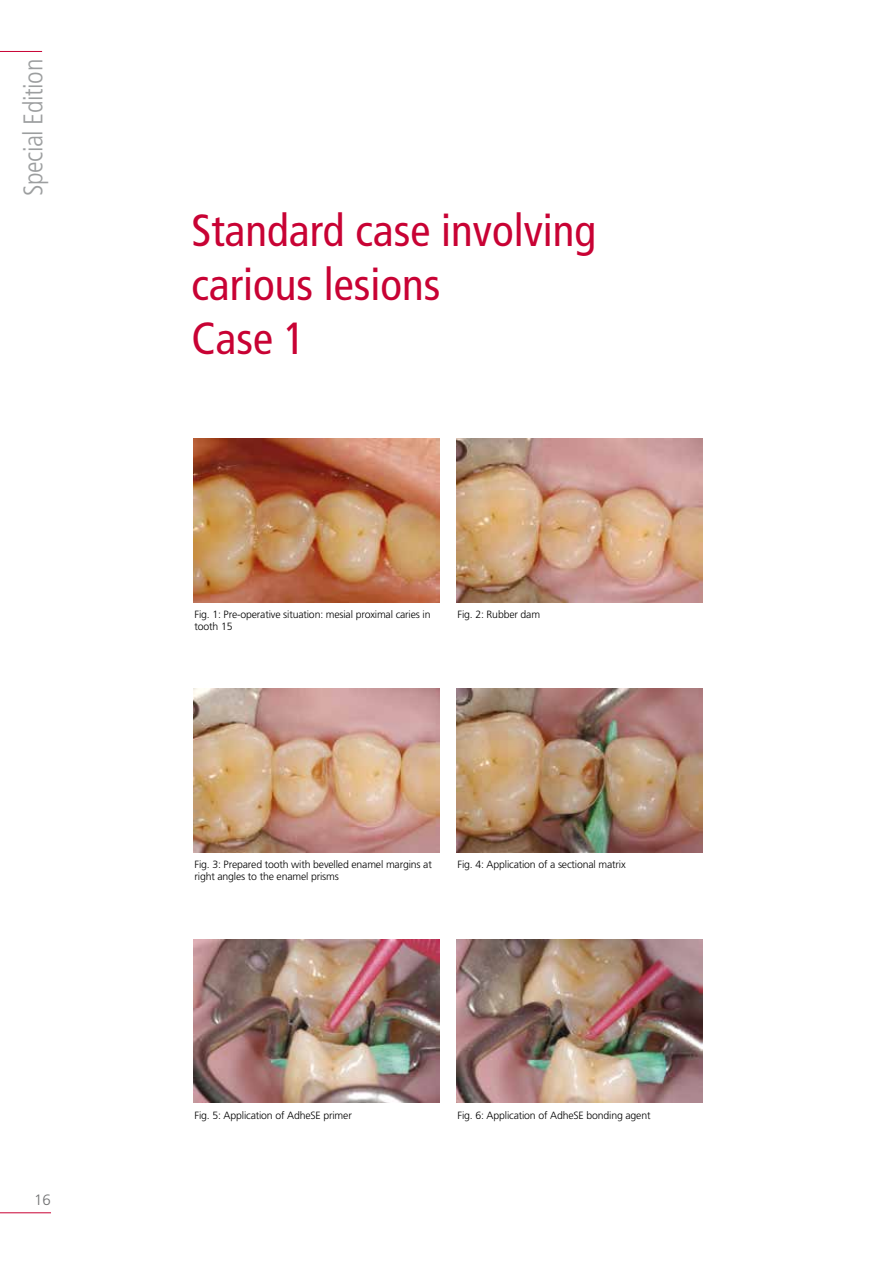
<style>
.page{position:relative;width:893px;height:1263px;background:#fff}
.page>*{position:absolute;margin:0;border:0;box-sizing:border-box;transform-origin:0 0}
.t1{font:condensed 45px/54px "Frutiger";color:#c80234}
.t2{font:300 condensed 27px "Frutiger";letter-spacing:-.015em;color:#9c9e9f}
.t3{font:300 15px "Frutiger";color:#707172}
.t4{font:300 10.5px/12px "Frutiger";letter-spacing:-.015em;color:#000}
</style>
<div class="page">
<hr style="left:0;top:51px;width:42px;height:1px;background:#c80234">
<img style="left:193px;top:439px;width:246px;height:163px">
<img style="left:457px;top:439px;width:245px;height:163px">
<img style="left:193px;top:689px;width:246px;height:163px">
<img style="left:457px;top:689px;width:245px;height:163px">
<img style="left:193px;top:939px;width:246px;height:164px">
<img style="left:457px;top:939px;width:245px;height:164px">
<hr style="left:0;top:1212px;width:51px;height:1px;background:#c80234">
<h2 class="t2" style="left:18px;top:196px;width:139px;rotate:-90deg">Special Edition</h2>
<h3 class="t3" style="left:34px;top:1191px;width:18px">16</h3>
<h1 class="t1" style="left:191px;top:204px;width:406px">Standard case involving carious lesions<br>Case 1</h1>
<p class="t4" style="left:195px;top:609px;width:238px">Fig. 1: Pre-operative situation: mesial proximal caries in tooth 15</p>
<p class="t4" style="left:458px;top:609px;width:84px">Fig. 2: Rubber dam</p>
<p class="t4" style="left:195px;top:858px;width:239px">Fig. 3: Prepared tooth with bevelled enamel margins at right angles to the enamel prisms</p>
<p class="t4" style="left:458px;top:858px;width:170px">Fig. 4: Application of a sectional matrix</p>
<p class="t4" style="left:195px;top:1109px;width:159px">Fig. 5: Application of AdheSE primer</p>
<p class="t4" style="left:458px;top:1109px;width:194px">Fig. 6: Application of AdheSE bonding agent</p>
</div>
